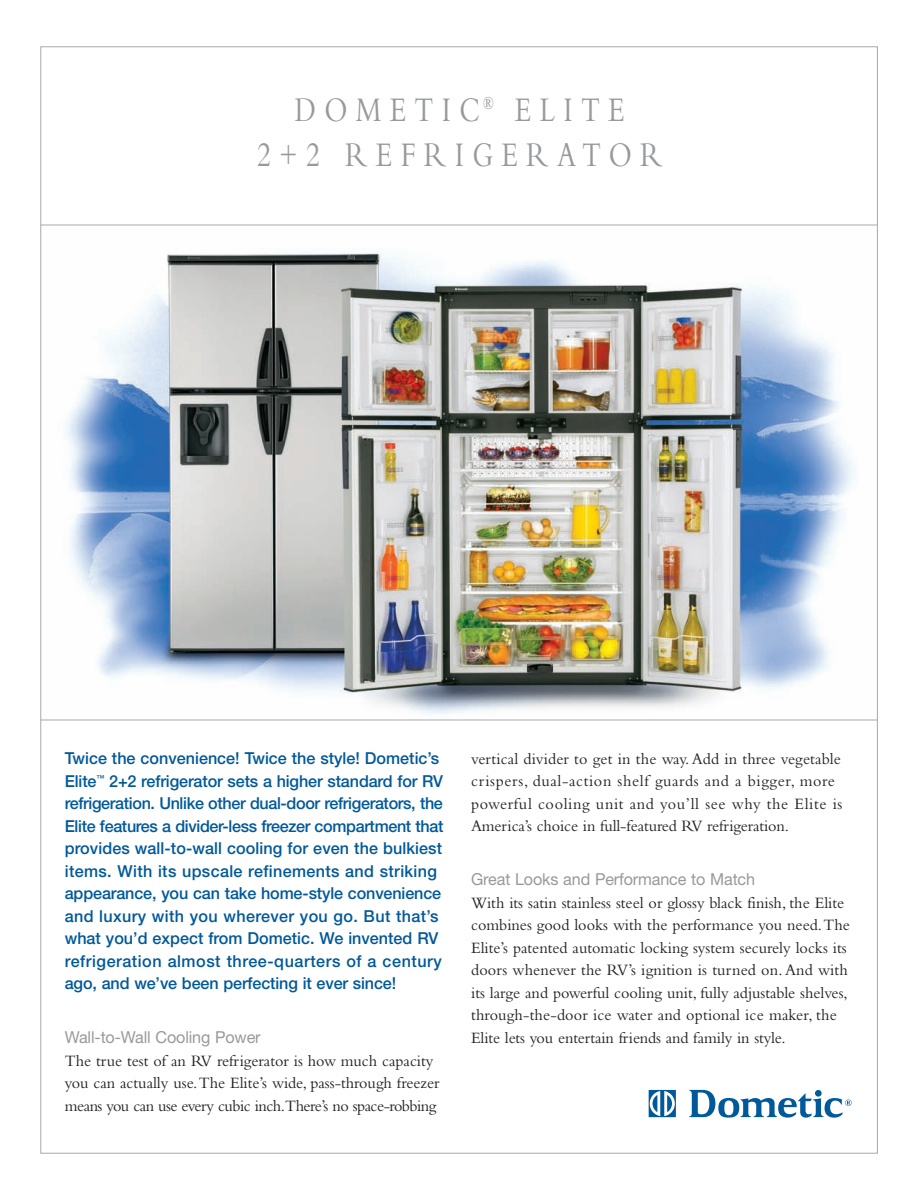
<style>
.page{position:relative;width:918px;height:1188px;background:#fff}
.page>*{position:absolute;margin:0;border:0;box-sizing:border-box;transform-origin:0 0}
.t1{font:36px/45px "Bembo";letter-spacing:.295em;color:#97999c;text-align:center;scale:.78 1}
.t2{font:16.5px/22.5px "Bembo";color:#231f20}
.t3{font:500 16.5px/22.5px "Helvetica Neue";color:#00599b}
.t4{font:16.5px "Helvetica Neue";letter-spacing:-.01em;color:#97999c}
</style>
<div class="page">
<img style="left:42px;top:253px;width:834px;height:467px">
<hr style="left:40px;top:720px;width:838px;height:1px;background:#a8a9ad">
<hr style="left:40px;top:225px;width:838px;height:1px;background:#a8a9ad">
<svg style="left:649px;top:1090px;width:27px;height:27px"></svg>
<svg style="left:689px;top:1090px;width:163px;height:28px"></svg>
<h1 class="t1" style="left:257px;top:91px;width:521px">DOMETIC<sup>®</sup> ELITE<br>2+2 REFRIGERATOR</h1>
<p class="t3" style="left:65px;top:749px;width:380px">Twice the convenience! Twice the style! Dometic’s Elite<sup>™</sup> 2+2 refrigerator sets a higher standard for RV refrigeration. Unlike other dual-door refrigerators, the Elite features a divider-less freezer compartment that provides wall-to-wall cooling for even the bulkiest items. With its upscale refinements and striking appearance, you can take home-style convenience and luxury with you wherever you go. But that’s what you’d expect from Dometic. We invented RV refrigeration almost three-quarters of a century ago, and we’ve been perfecting it ever since!</p>
<p class="t4" style="left:65px;top:1032px;width:197px">Wall-to-Wall Cooling Power</p>
<p class="t2" style="left:65px;top:1051px;width:376px">The true test of an RV refrigerator is how much capacity you can actually use.The Elite’s wide, pass-through freezer means you can use every cubic inch.There’s no space-robbing</p>
<p class="t2" style="left:471px;top:749px;width:373px">vertical divider to get in the way. Add in three vegetable crispers, dual-action shelf guards and a bigger, more powerful cooling unit and you’ll see why the Elite is America’s choice in full-featured RV refrigeration.</p>
<p class="t4" style="left:471px;top:874px;width:286px">Great Looks and Performance to Match</p>
<p class="t2" style="left:471px;top:893px;width:380px">With its satin stainless steel or glossy black finish, the Elite combines good looks with the performance you need.The Elite’s patented automatic locking system securely locks its doors whenever the RV’s ignition is turned on. And with its large and powerful cooling unit, fully adjustable shelves, through-the-door ice water and optional ice maker, the Elite lets you entertain friends and family in style.</p>
</div>
